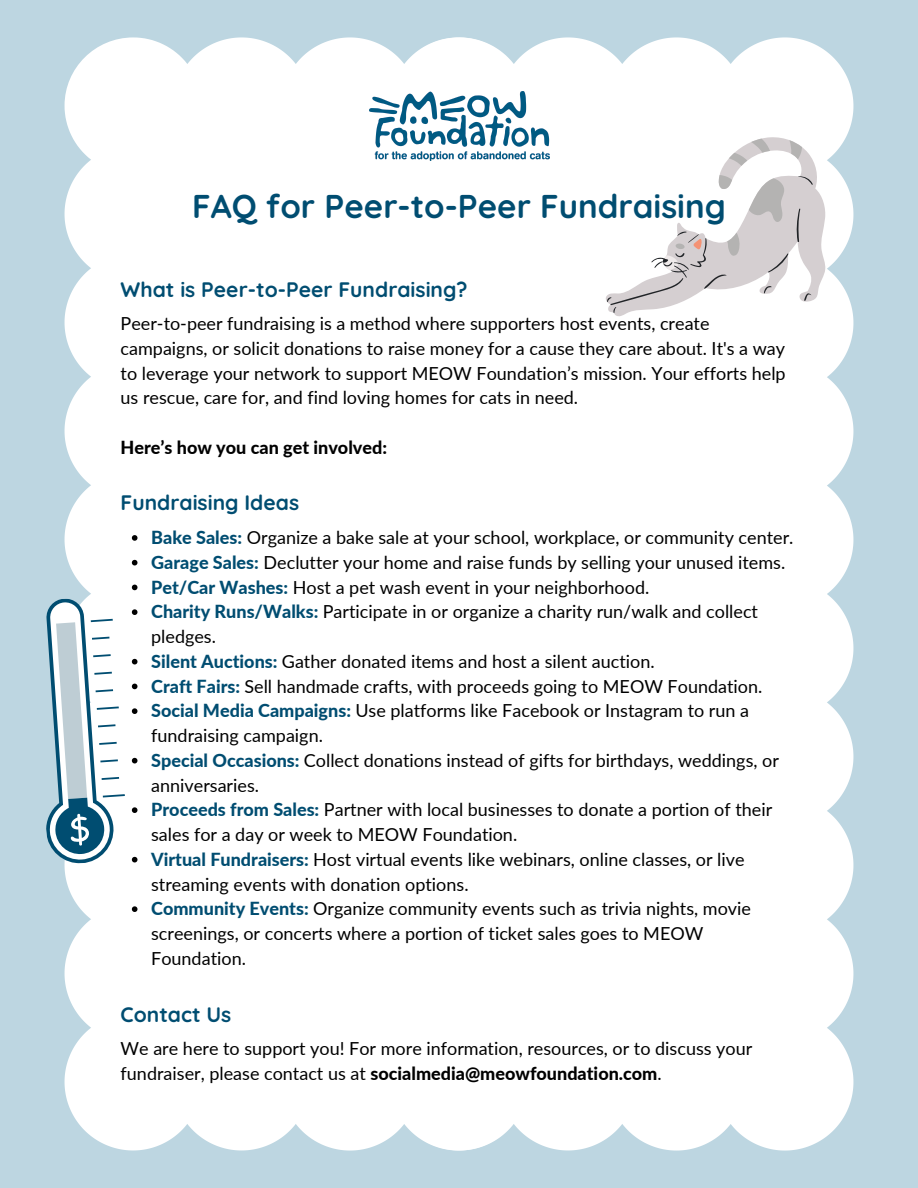
<style>
.page{position:relative;width:918px;height:1188px;background:#bdd6e1}
.page>*{position:absolute;margin:0;border:0;box-sizing:border-box;transform-origin:0 0}
.t1{font:700 33px "Quicksand";color:#004d71}
.t2{font:700 21px "Quicksand";color:#004d71}
.t3{font:18px/24.8px "Lato";color:#000}
.t4{font:800 18px "Lato";color:#000}
.s1{font-weight:800;color:#004d71}
.s2{font-weight:800}
</style>
<div class="page">
<div style="left:527px;top:37px;width:326px;height:1114px;background:#fff"></div>
<div style="left:65px;top:37px;width:462px;height:1114px;background:#fff"></div>
<img style="left:369px;top:92px;width:180px;height:68px">
<svg style="left:605px;top:137px;width:221px;height:180px;background:#ebe9ea"></svg>
<svg style="left:132px;top:535px;width:5px;height:6px"></svg>
<svg style="left:132px;top:560px;width:5px;height:5px"></svg>
<svg style="left:46px;top:585px;width:91px;height:281px"></svg>
<svg style="left:132px;top:906px;width:5px;height:6px"></svg>
<p class="t1" style="left:192px;top:185px;width:535px">FAQ for Peer-to-Peer Fundraising</p>
<h1 class="t2" style="left:121px;top:276px;width:349px">What is Peer-to-Peer Fundraising?</h1>
<p class="t3" style="left:121px;top:311px;width:667px">Peer-to-peer fundraising is a method where supporters host events, create campaigns, or solicit donations to raise money for a cause they care about. It's a way to leverage your network to support MEOW Foundation’s mission. Your efforts help us rescue, care for, and find loving homes for cats in need.</p>
<p class="t4" style="left:121px;top:436px;width:268px">Here’s how you can get involved:</p>
<h3 class="t2" style="left:121px;top:489px;width:180px">Fundraising Ideas</h3>
<h2 class="t3" style="left:151px;top:525px;width:644px"><span class="s1">Bake Sales:</span> Organize a bake sale at your school, workplace, or community center.</h2>
<p class="t3" style="left:151px;top:550px;width:636px"><span class="s1">Garage Sales:</span> Declutter your home and raise funds by selling your unused items.</p>
<p class="t3" style="left:151px;top:574px;width:500px"><span class="s1">Pet/Car Washes:</span> Host a pet wash event in your neighborhood.</p>
<p class="t3" style="left:151px;top:599px;width:608px"><span class="s1">Charity Runs/Walks:</span> Participate in or organize a charity run/walk and collect pledges.</p>
<p class="t3" style="left:151px;top:649px;width:505px"><span class="s1">Silent Auctions:</span> Gather donated items and host a silent auction.</p>
<p class="t3" style="left:151px;top:673px;width:613px"><span class="s1">Craft Fairs:</span> Sell handmade crafts, with proceeds going to MEOW Foundation.</p>
<p class="t3" style="left:151px;top:698px;width:599px"><span class="s1">Social Media Campaigns:</span> Use platforms like Facebook or Instagram to run a fundraising campaign.</p>
<p class="t3" style="left:151px;top:748px;width:629px"><span class="s1">Special Occasions:</span> Collect donations instead of gifts for birthdays, weddings, or anniversaries.</p>
<p class="t3" style="left:151px;top:797px;width:623px"><span class="s1">Proceeds from Sales:</span> Partner with local businesses to donate a portion of their sales for a day or week to MEOW Foundation.</p>
<p class="t3" style="left:151px;top:847px;width:595px"><span class="s1">Virtual Fundraisers:</span> Host virtual events like webinars, online classes, or live streaming events with donation options.</p>
<p class="t3" style="left:151px;top:896px;width:601px"><span class="s1">Community Events:</span> Organize community events such as trivia nights, movie screenings, or concerts where a portion of ticket sales goes to MEOW<br>Foundation.</p>
<p class="t2" style="left:121px;top:1001px;width:112px">Contact Us</p>
<h2 class="t3" style="left:121px;top:1036px;width:633px">We are here to support you! For more information, resources, or to discuss your fundraiser, please contact us at <span class="s2">socialmedia@meowfoundation.com</span>.</h2>
</div>
